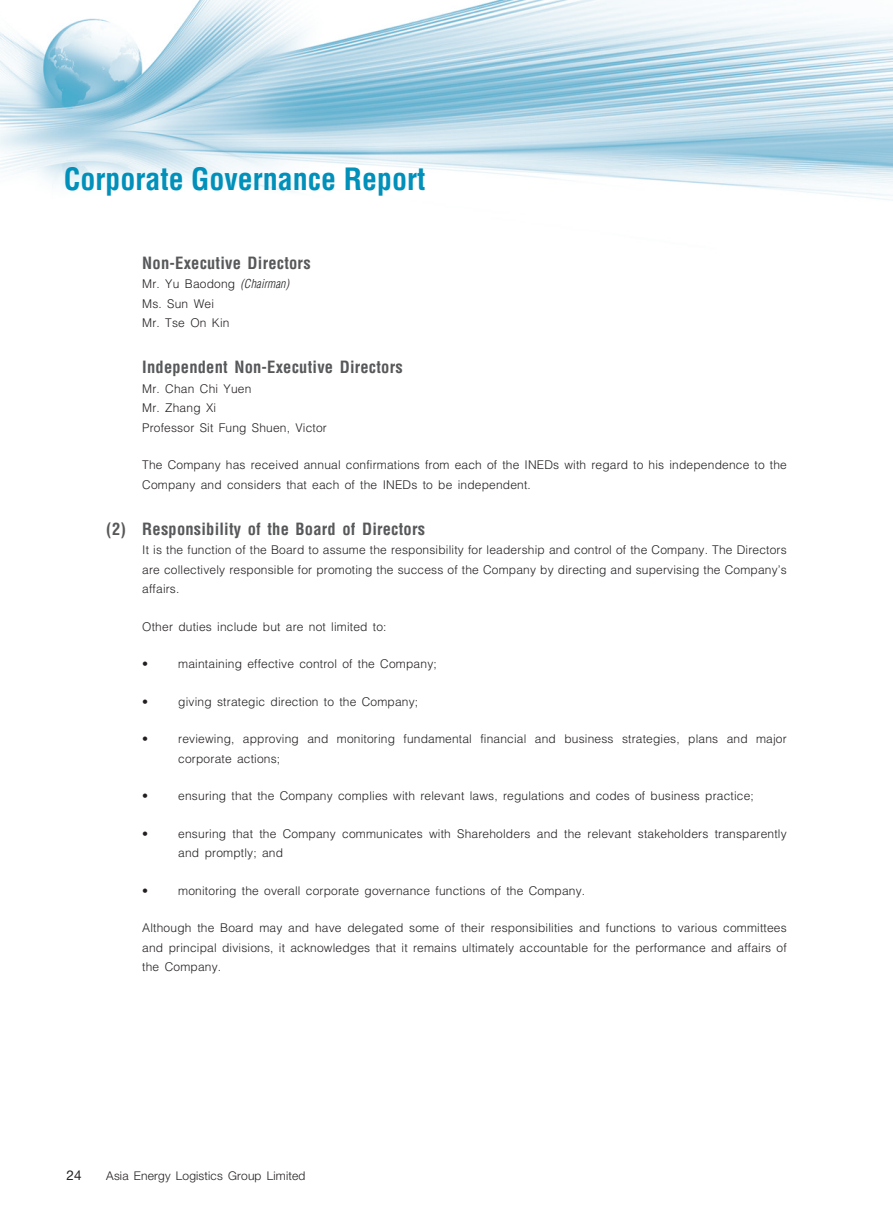
<style>
.page{position:relative;width:893px;height:1212px;background:#fff}
.page>*{position:absolute;margin:0;border:0;box-sizing:border-box;transform-origin:0 0}
.t1{font:700 condensed 30px "Helvetica LT Std";color:#0090ba}
._04___H2{font:700 condensed 16.5px "Helvetica LT Std";letter-spacing:.01em;color:#57585a}
.t2{font:13.5px "Helvetica Neue LT Std";color:#231f20}
._12___P2{font:300 12px/19.5px "Helvetica LT Std";letter-spacing:.015em;color:#231f20}
._08____IN2{font:300 12px/19.5px "Helvetica LT Std";letter-spacing:.015em;color:#231f20}
.t3{font:300 12px "Helvetica Neue LT Std";letter-spacing:.015em;color:#231f20}
.s1{font-style:italic;font-stretch:condensed}
</style>
<div class="page">
<img style="left:0;top:0;width:893px;height:201px">
<h1 class="t1" style="left:64px;top:161px;width:363px">Corporate Governance Report</h1>
<p class="_04___H2" style="left:142px;top:252px;width:170px">Non-Executive Directors</p>
<p class="_12___P2" style="left:142px;top:274px;width:148px">Mr. Yu Baodong <span class="s1">(Chairman)<br></span>Ms. Sun Wei<br>Mr. Tse On Kin</p>
<p class="_04___H2" style="left:142px;top:357px;width:262px">Independent Non-Executive Directors</p>
<p class="_12___P2" style="left:142px;top:379px;width:186px">Mr. Chan Chi Yuen<br>Mr. Zhang Xi<br>Professor Sit Fung Shuen, Victor</p>
<p class="_12___P2" style="left:142px;top:455px;width:646px">The Company has received annual confirmations from each of the INEDs with regard to his independence to the<br>Company and considers that each of the INEDs to be independent.</p>
<p class="_04___H2" style="left:106px;top:518px;width:320px">(2) Responsibility of the Board of Directors</p>
<p class="_12___P2" style="left:142px;top:540px;width:646px;text-align:justify">It is the function of the Board to assume the responsibility for leadership and control of the Company. The Directors are collectively responsible for promoting the success of the Company by directing and supervising the Company’s affairs.</p>
<p class="_12___P2" style="left:142px;top:617px;width:246px">Other duties include but are not limited to:</p>
<p class="_08____IN2" style="left:142px;top:654px;width:7px">•</p>
<p class="_08____IN2" style="left:178px;top:654px;width:260px">maintaining effective control of the Company;</p>
<p class="_08____IN2" style="left:142px;top:692px;width:7px">•</p>
<p class="_08____IN2" style="left:178px;top:692px;width:241px">giving strategic direction to the Company;</p>
<p class="_08____IN2" style="left:142px;top:729px;width:7px">•</p>
<p class="_08____IN2" style="left:178px;top:729px;width:610px">reviewing, approving and monitoring fundamental financial and business strategies, plans and major corporate actions;</p>
<p class="_08____IN2" style="left:142px;top:786px;width:7px">•</p>
<p class="_08____IN2" style="left:178px;top:786px;width:577px">ensuring that the Company complies with relevant laws, regulations and codes of business practice;</p>
<p class="_08____IN2" style="left:142px;top:824px;width:7px">•</p>
<p class="_08____IN2" style="left:178px;top:824px;width:610px">ensuring that the Company communicates with Shareholders and the relevant stakeholders transparently and promptly; and</p>
<p class="_08____IN2" style="left:142px;top:881px;width:7px">•</p>
<p class="_08____IN2" style="left:178px;top:881px;width:408px">monitoring the overall corporate governance functions of the Company.</p>
<p class="_12___P2" style="left:142px;top:918px;width:646px;text-align:justify">Although the Board may and have delegated some of their responsibilities and functions to various committees and principal divisions, it acknowledges that it remains ultimately accountable for the performance and affairs of the Company.</p>
<p class="t2" style="left:67px;top:1167px;width:17px">24</p>
<p class="t3" style="left:106px;top:1168px;width:201px">Asia Energy Logistics Group Limited</p>
</div>
